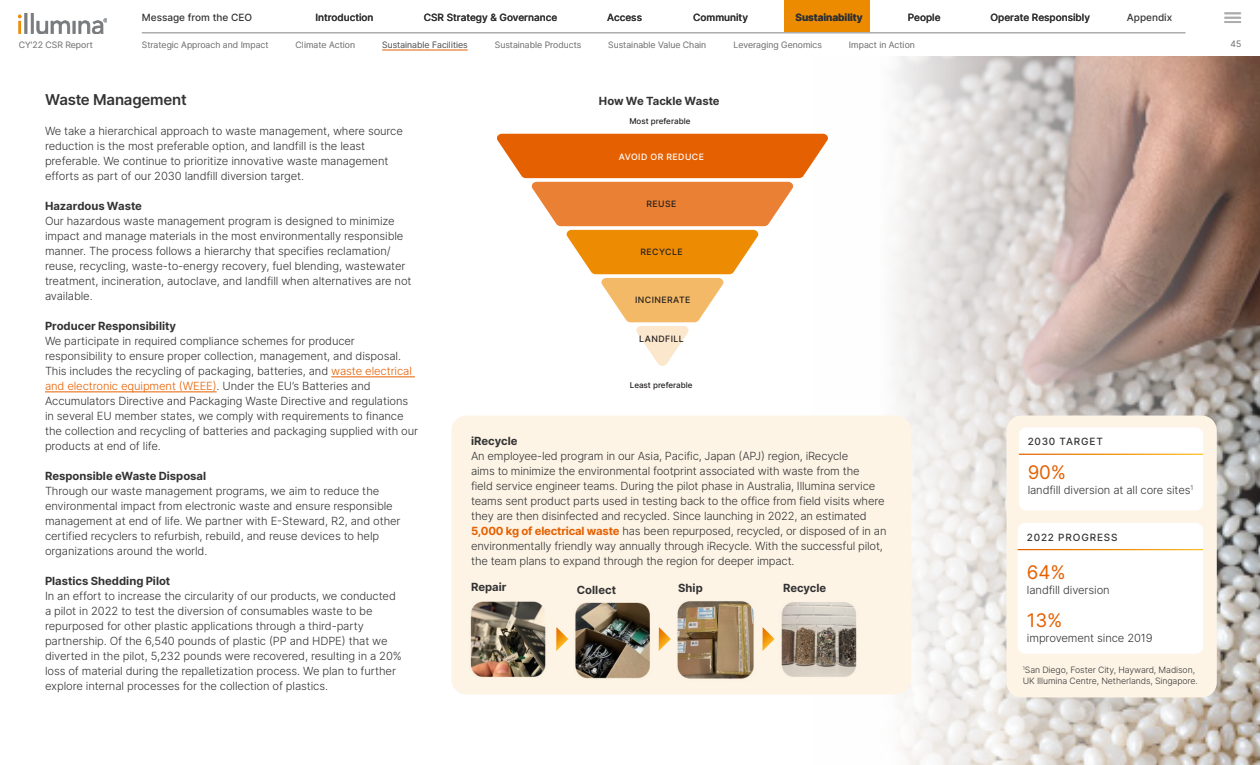
<style>
.page{position:relative;width:1260px;height:765px;background:#fff}
.page>*{position:absolute;margin:0;border:0;box-sizing:border-box;transform-origin:0 0}
.Body{font:18.75px "Inter";color:#e56000}
.H4-Semibold{font:600 15px "Inter";letter-spacing:-.015em;color:#333}
._9pt_Body_Baseline_G{font:11.25px/15px "Inter Light BETA";letter-spacing:-.01em;color:#333}
.t1{font:700 11.25px "Inter";color:#333}
.Body-2{font:11.25px "Inter Light BETA";letter-spacing:-.01em;color:#333}
.Chapter_Eyebrow{font:500 10px "Inter";color:#333}
.t2{font:700 10px "Inter";color:#333}
.Chapter_Eyebrow-2{font:500 10px "Inter";letter-spacing:.085em;color:#333}
.Chapter_Eyebrow-3{font:500 10px "Inter";letter-spacing:.08em;color:#333}
.t3{font:8.75px "Inter Light BETA";color:#858585}
.Footnotes{font:8.75px/11.2px "Inter Light BETA";letter-spacing:-.01em;color:#333}
.t4{font:500 8.75px "Inter";letter-spacing:.05em;color:#231f20}
.t5{font:8.75px "Inter Light BETA";color:#5c5c5c}
.t6{font:500 8.75px "Inter";letter-spacing:.05em;color:#fff}
.H3_-_heading{font:500 8px "Inter";color:#231f20}
.s1{color:#e56000}
.s2{font-family:"Inter";font-weight:700;color:#e56000}
</style>
<div class="page">
<div style="left:784px;top:0;width:86px;height:33px;background:#ed8b00"></div>
<img style="left:19px;top:14px;width:88px;height:19px">
<hr style="left:382px;top:50px;width:86px;height:1px;background:#e56000">
<svg style="left:1225px;top:12px;width:15px;height:11px"></svg>
<hr style="left:142px;top:32px;width:1043px;height:1px;background:#adadad">
<img style="left:813px;top:56px;width:447px;height:709px">
<hr style="left:331px;top:377px;width:84px;height:1px;background:#e56000">
<hr style="left:45px;top:392px;width:172px;height:1px;background:#e56000">
<div style="left:1007px;top:416px;width:210px;height:281px;background:#fdf4e6;border-radius:15px"></div>
<div style="left:1019px;top:428px;width:184px;height:82px;background:#fff;border-radius:8px"></div>
<div style="left:1018px;top:523px;width:185px;height:131px;background:#fff;border-radius:8px"></div>
<svg style="left:497px;top:134px;width:332px;height:233px"></svg>
<div style="left:451px;top:416px;width:460px;height:279px;background:#fdf4e6;border-radius:15px"></div>
<img style="left:470px;top:601px;width:76px;height:77px">
<img style="left:568px;top:602px;width:91px;height:77px">
<img style="left:677px;top:601px;width:77px;height:78px">
<img style="left:781px;top:602px;width:76px;height:75px">
<svg style="left:556px;top:627px;width:12px;height:24px"></svg>
<svg style="left:659px;top:627px;width:12px;height:24px"></svg>
<svg style="left:762px;top:627px;width:13px;height:24px"></svg>
<p class="t3" style="left:19px;top:38px;width:76px">CY’22 CSR Report</p>
<p class="Chapter_Eyebrow" style="left:142px;top:10px;width:112px">Message from the CEO</p>
<p class="Chapter_Eyebrow" style="left:315px;top:10px;width:60px">Introduction</p>
<p class="t2" style="left:796px;top:10px;width:69px">Sustainability</p>
<p class="Chapter_Eyebrow" style="left:424px;top:10px;width:135px">CSR Strategy &amp; Governance</p>
<p class="Chapter_Eyebrow" style="left:607px;top:10px;width:36px">Access</p>
<p class="Chapter_Eyebrow" style="left:693px;top:10px;width:56px">Community</p>
<p class="Chapter_Eyebrow" style="left:908px;top:10px;width:34px">People</p>
<p class="Chapter_Eyebrow" style="left:991px;top:10px;width:101px">Operate Responsibly</p>
<p class="Chapter_Eyebrow" style="left:1127px;top:10px;width:47px">Appendix</p>
<p class="t3" style="left:142px;top:38px;width:128px">Strategic Approach and Impact</p>
<p class="t3" style="left:296px;top:38px;width:61px">Climate Action</p>
<p class="t5" style="left:382px;top:38px;width:87px">Sustainable Facilities</p>
<p class="t3" style="left:495px;top:38px;width:88px">Sustainable Products</p>
<p class="t3" style="left:608px;top:38px;width:100px">Sustainable Value Chain</p>
<p class="t3" style="left:733px;top:38px;width:90px">Leveraging Genomics</p>
<p class="t3" style="left:849px;top:38px;width:67px">Impact in Action</p>
<p class="H4-Semibold" style="left:45px;top:89px;width:143px">Waste Management</p>
<p class="_9pt_Body_Baseline_G" style="left:45px;top:123px;width:359px">We take a hierarchical approach to waste management, where source reduction is the most preferable option, and landfill is the least preferable. We continue to prioritize innovative waste management efforts as part of our 2030 landfill diversion target.</p>
<h6 class="t1" style="left:45px;top:198px;width:99px">Hazardous Waste</h6>
<p class="_9pt_Body_Baseline_G" style="left:45px;top:213px;width:368px">Our hazardous waste management program is designed to minimize impact and manage materials in the most environmentally responsible manner. The process follows a hierarchy that specifies reclamation/ reuse, recycling, waste-to-energy recovery, fuel blending, wastewater treatment, incineration, autoclave, and landfill when alternatives are not available.</p>
<h6 class="t1" style="left:45px;top:318px;width:133px">Producer Responsibility</h6>
<p class="_9pt_Body_Baseline_G" style="left:45px;top:333px;width:375px">We participate in required compliance schemes for producer responsibility to ensure proper collection, management, and disposal.<br>This includes the recycling of packaging, batteries, and <span class="s1">waste electrical and electronic equipment (WEEE)</span>. Under the EU’s Batteries and Accumulators Directive and Packaging Waste Directive and regulations in several EU member states, we comply with requirements to finance the collection and recycling of batteries and packaging supplied with our products at end of life.</p>
<h6 class="t1" style="left:45px;top:468px;width:163px">Responsible eWaste Disposal</h6>
<p class="_9pt_Body_Baseline_G" style="left:45px;top:483px;width:357px">Through our waste management programs, we aim to reduce the environmental impact from electronic waste and ensure responsible management at end of life. We partner with E-Steward, R2, and other certified recyclers to refurbish, rebuild, and reuse devices to help organizations around the world.</p>
<h6 class="t1" style="left:45px;top:573px;width:127px">Plastics Shedding Pilot</h6>
<p class="_9pt_Body_Baseline_G" style="left:45px;top:588px;width:358px">In an effort to increase the circularity of our products, we conducted a pilot in 2022 to test the diversion of consumables waste to be repurposed for other plastic applications through a third-party partnership. Of the 6,540 pounds of plastic (PP and HDPE) that we diverted in the pilot, 5,232 pounds were recovered, resulting in a 20% loss of material during the repalletization process. We plan to further explore internal processes for the collection of plastics.</p>
<h6 class="t1" style="left:599px;top:93px;width:122px">How We Tackle Waste</h6>
<p class="H3_-_heading" style="left:629px;top:115px;width:63px">Most preferable</p>
<p class="t6" style="left:619px;top:151px;width:87px">AVOID OR REDUCE</p>
<p class="t4" style="left:647px;top:197px;width:32px">REUSE</p>
<p class="t4" style="left:640px;top:245px;width:44px">RECYCLE</p>
<p class="t4" style="left:635px;top:294px;width:57px">INCINERATE</p>
<p class="t4" style="left:639px;top:332px;width:46px">LANDFILL</p>
<p class="H3_-_heading" style="left:630px;top:379px;width:64px">Least preferable</p>
<h6 class="t1" style="left:471px;top:433px;width:48px">iRecycle</h6>
<p class="_9pt_Body_Baseline_G" style="left:471px;top:448px;width:417px">An employee-led program in our Asia, Pacific, Japan (APJ) region, iRecycle<br>aims to minimize the environmental footprint associated with waste from the<br>field service engineer teams. During the pilot phase in Australia, Illumina service teams sent product parts used in testing back to the office from field visits where they are then disinfected and recycled. Since launching in 2022, an estimated <span class="s2">5,000 kg of electrical waste</span> has been repurposed, recycled, or disposed of in an environmentally friendly way annually through iRecycle. With the successful pilot, the team plans to expand through the region for deeper impact.</p>
<h6 class="t1" style="left:471px;top:578px;width:37px">Repair</h6>
<h6 class="t1" style="left:577px;top:582px;width:41px">Collect</h6>
<h6 class="t1" style="left:678px;top:580px;width:26px">Ship</h6>
<h6 class="t1" style="left:783px;top:580px;width:45px">Recycle</h6>
<p class="Chapter_Eyebrow-3" style="left:1028px;top:434px;width:77px">2030 TARGET</p>
<p class="Body" style="left:1028px;top:458px;width:40px">90%</p>
<p class="Body-2" style="left:1028px;top:482px;width:167px">landfill diversion at all core sites<sup>1</sup></p>
<p class="Chapter_Eyebrow-2" style="left:1027px;top:530px;width:92px">2022 PROGRESS</p>
<p class="Body" style="left:1027px;top:559px;width:40px">64%</p>
<p class="Body-2" style="left:1027px;top:582px;width:84px">landfill diversion</p>
<p class="Body" style="left:1027px;top:606px;width:37px">13%</p>
<p class="Body-2" style="left:1027px;top:630px;width:127px">improvement since 2019</p>
<p class="Footnotes" style="left:1023px;top:664px;width:177px"><sup>1</sup>San Diego, Foster City, Hayward, Madison,<br>UK Illumina Centre, Netherlands, Singapore.</p>
<p class="t3" style="left:1231px;top:38px;width:12px">45</p>
</div>
